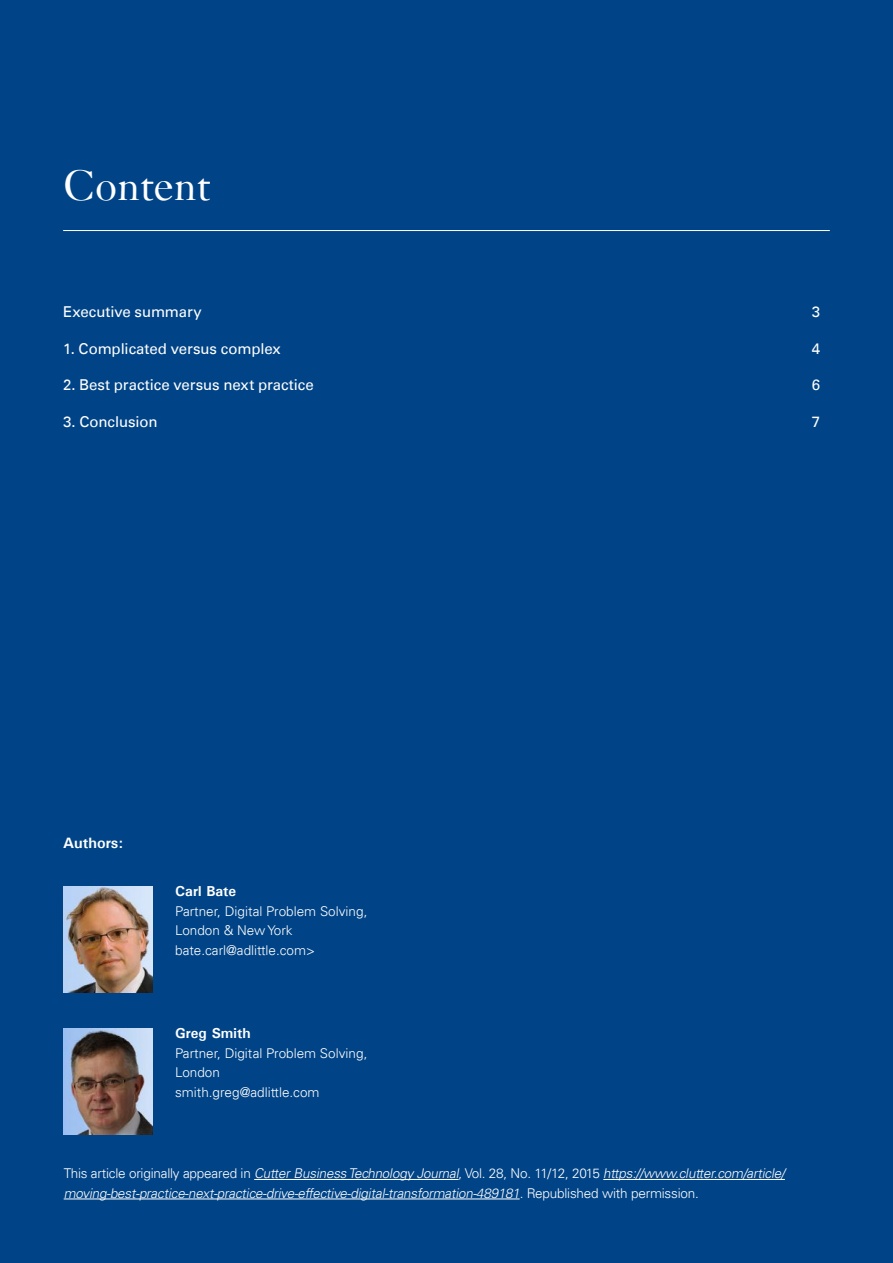
<style>
.page{position:relative;width:893px;height:1263px;background:#004487}
.page>*{position:absolute;margin:0;border:0;box-sizing:border-box;transform-origin:0 0}
.t1{font:45px "Janson";color:#fff}
.t2{font:15px "Univers LT";letter-spacing:-.005em;color:#fff}
.t3{font:700 15px "Univers";color:#fff}
.t4{font:700 14.4px "Univers";color:#fff}
.t5{font:italic 300 13.5px/19.5px "Univers LT";color:#fff}
.t6{font:300 13.5px/19.5px "Univers LT";color:#fff}
.s1{font-style:normal}
</style>
<div class="page">
<hr style="left:63px;top:230px;width:767px;height:1px;background:#fff">
<img style="left:63px;top:1028px;width:89px;height:106px">
<img style="left:63px;top:886px;width:89px;height:106px">
<hr style="left:254px;top:1179px;width:205px;height:1px;background:#fff">
<hr style="left:603px;top:1179px;width:182px;height:1px;background:#fff">
<hr style="left:64px;top:1198px;width:456px;height:1px;background:#fff">
<h1 class="t1" style="left:63px;top:159px;width:149px">Content</h1>
<p class="t2" style="left:63px;top:303px;width:140px">Executive summary</p>
<p class="t2" style="left:812px;top:303px;width:10px">3</p>
<p class="t2" style="left:63px;top:339px;width:219px">1. Complicated versus complex</p>
<p class="t2" style="left:812px;top:339px;width:10px">4</p>
<p class="t2" style="left:63px;top:376px;width:252px">2. Best practice versus next practice</p>
<p class="t2" style="left:812px;top:376px;width:10px">6</p>
<p class="t2" style="left:63px;top:412px;width:96px">3. Conclusion</p>
<p class="t2" style="left:812px;top:412px;width:10px">7</p>
<p class="t3" style="left:63px;top:834px;width:62px">Authors:</p>
<p class="t4" style="left:175px;top:882px;width:63px">Carl Bate</p>
<p class="t6" style="left:175px;top:901px;width:194px">Partner, Digital Problem Solving,<br>London &amp; New York bate.carl@adlittle.com&gt;</p>
<p class="t4" style="left:175px;top:1024px;width:77px">Greg Smith</p>
<p class="t6" style="left:175px;top:1043px;width:194px">Partner, Digital Problem Solving,<br>London smith.greg@adlittle.com</p>
<p class="t5" style="left:64px;top:1163px;width:723px"><span class="s1">T h i s a rt i c l e o r i g i n a l l y a p p e a r e d i n</span> CutterBusiness Technology Journal<span class="s1">, Vo l . 2 8 , N o . 11 / 1 2 , 2 01 5</span> https://www.clutter.com/article/ moving-best-practice-next-practice-drive-effective-digital-transformation-489181<span class="s1">. R e p u b l i s h e d w i t h p e r m i s s i o n .</span></p>
</div>
